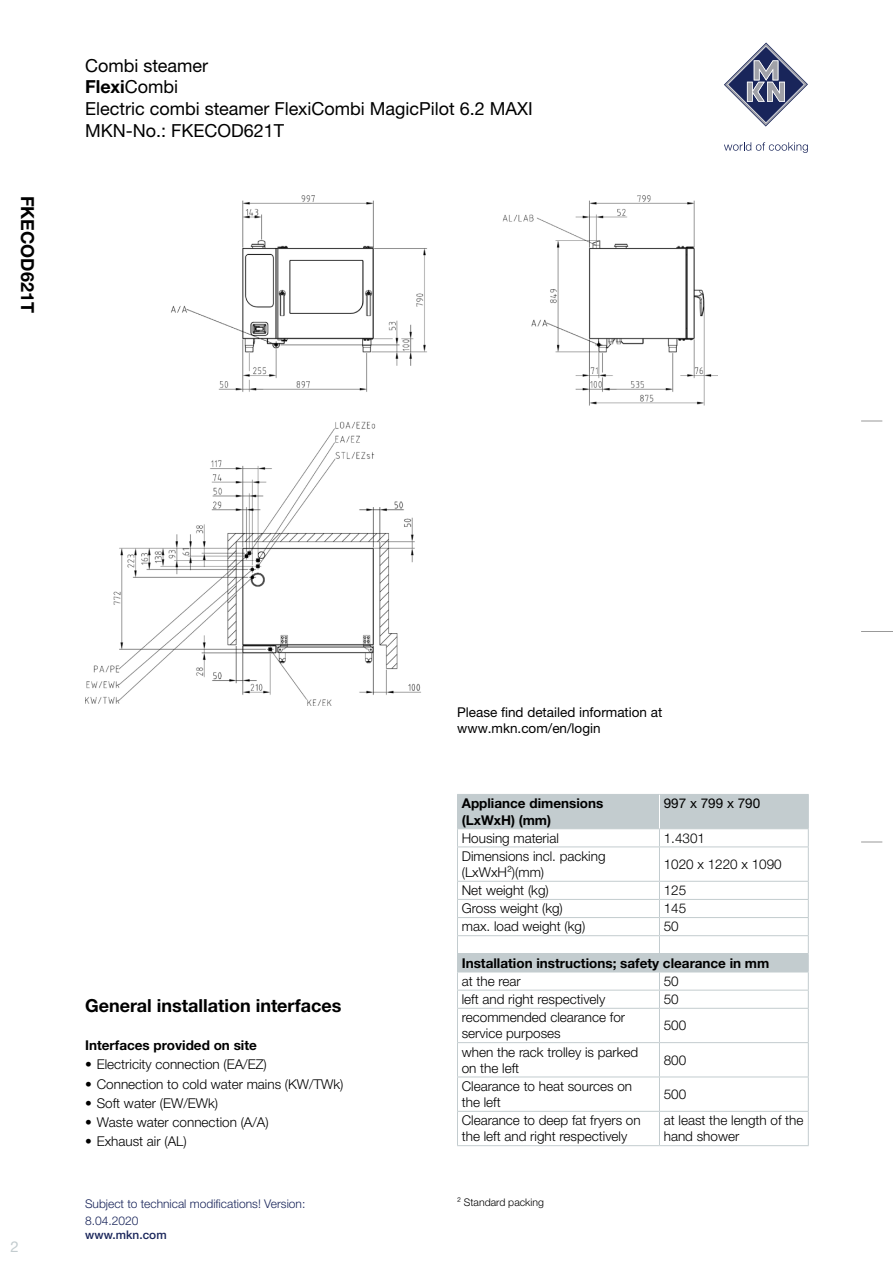
<style>
.page{position:relative;width:893px;height:1263px;background:#fff}
.page>*{position:absolute;margin:0;border:0;box-sizing:border-box;transform-origin:0 0}
.t1{font:18px/21.6px "Helvetica Neue LTW1 G";color:#000}
.t2{font:700 18px "Helvetica Neue LTW1 G";color:#000}
.t3{font:15px "Helvetica Neue LTW1 G";color:#c3cccf}
.t4{font:300 13.5px/16.2px "Helvetica Neue LTW1 G";color:#000}
.t5{font:700 13.5px/16.2px "Helvetica Neue LTW1 G";color:#000}
.t6{font:13.5px/16.2px "Helvetica Neue LTW1 G";color:#000}
.t7{font:300 12px/16.5px "Helvetica Neue LTW1 G";color:#19255a}
.t8{font:500 11.85px "Helvetica Neue LTW1 G";color:#19255a}
.t9{font:300 10.5px "Helvetica Neue LTW1 G";color:#000}
.s1{font-weight:700}
</style>
<div class="page">
<svg style="left:861px;top:421px;width:21px;height:1px"></svg>
<hr style="left:861px;top:631px;width:32px;height:1px;background:#999">
<svg style="left:861px;top:842px;width:21px;height:1px"></svg>
<svg style="left:724px;top:43px;width:84px;height:84px"></svg>
<svg style="left:724px;top:142px;width:84px;height:11px"></svg>
<img style="left:85px;top:196px;width:632px;height:510px">
<div style="left:457px;top:954px;width:351px;height:18px;background:#c3cccf"></div>
<hr style="left:457px;top:881px;width:202px;height:1px;background:#c3cccf">
<hr style="left:659px;top:881px;width:150px;height:1px;background:#c3cccf">
<hr style="left:457px;top:899px;width:202px;height:1px;background:#c3cccf">
<hr style="left:659px;top:899px;width:150px;height:1px;background:#c3cccf">
<hr style="left:457px;top:917px;width:202px;height:1px;background:#c3cccf">
<hr style="left:659px;top:917px;width:150px;height:1px;background:#c3cccf">
<hr style="left:457px;top:935px;width:202px;height:1px;background:#c3cccf">
<hr style="left:659px;top:935px;width:150px;height:1px;background:#c3cccf">
<svg style="left:457px;top:795px;width:352px;height:51px"></svg>
<hr style="left:457px;top:846px;width:202px;height:1px;background:#c3cccf">
<hr style="left:659px;top:846px;width:150px;height:1px;background:#c3cccf">
<hr style="left:457px;top:990px;width:202px;height:1px;background:#c3cccf">
<hr style="left:659px;top:990px;width:150px;height:1px;background:#c3cccf">
<svg style="left:659px;top:972px;width:1px;height:36px"></svg>
<hr style="left:457px;top:1008px;width:202px;height:1px;background:#c3cccf">
<hr style="left:457px;top:1009px;width:1px;height:33px;background:#c3cccf">
<hr style="left:659px;top:1008px;width:150px;height:1px;background:#c3cccf">
<hr style="left:659px;top:1009px;width:1px;height:33px;background:#c3cccf">
<hr style="left:808px;top:1009px;width:1px;height:33px;background:#c3cccf">
<hr style="left:457px;top:1042px;width:202px;height:1px;background:#c3cccf">
<hr style="left:457px;top:1043px;width:1px;height:33px;background:#c3cccf">
<hr style="left:659px;top:1042px;width:150px;height:1px;background:#c3cccf">
<hr style="left:659px;top:1043px;width:1px;height:33px;background:#c3cccf">
<hr style="left:808px;top:1043px;width:1px;height:33px;background:#c3cccf">
<hr style="left:457px;top:1076px;width:202px;height:1px;background:#c3cccf">
<hr style="left:457px;top:1077px;width:1px;height:34px;background:#c3cccf">
<hr style="left:659px;top:1076px;width:150px;height:1px;background:#c3cccf">
<hr style="left:659px;top:1077px;width:1px;height:34px;background:#c3cccf">
<hr style="left:808px;top:1077px;width:1px;height:34px;background:#c3cccf">
<hr style="left:457px;top:1111px;width:202px;height:1px;background:#c3cccf">
<hr style="left:457px;top:1112px;width:1px;height:33px;background:#c3cccf">
<hr style="left:659px;top:1111px;width:150px;height:1px;background:#c3cccf">
<hr style="left:659px;top:1112px;width:1px;height:33px;background:#c3cccf">
<hr style="left:808px;top:1112px;width:1px;height:33px;background:#c3cccf">
<hr style="left:457px;top:1145px;width:202px;height:1px;background:#c3cccf">
<hr style="left:659px;top:1145px;width:150px;height:1px;background:#c3cccf">
<hr style="left:457px;top:794px;width:202px;height:1px;background:#c3cccf">
<hr style="left:457px;top:795px;width:1px;height:33px;background:#c3cccf">
<hr style="left:659px;top:794px;width:150px;height:1px;background:#c3cccf">
<hr style="left:808px;top:795px;width:1px;height:33px;background:#c3cccf">
<hr style="left:457px;top:847px;width:1px;height:34px;background:#c3cccf">
<hr style="left:659px;top:847px;width:1px;height:34px;background:#c3cccf">
<hr style="left:808px;top:847px;width:1px;height:34px;background:#c3cccf">
<svg style="left:659px;top:882px;width:1px;height:71px"></svg>
<hr style="left:659px;top:795px;width:1px;height:33px;background:#fff">
<hr style="left:457px;top:953px;width:202px;height:1px;background:#c3cccf">
<svg style="left:457px;top:882px;width:1px;height:126px"></svg>
<hr style="left:659px;top:953px;width:150px;height:1px;background:#c3cccf">
<svg style="left:808px;top:882px;width:1px;height:126px"></svg>
<hr style="left:457px;top:971px;width:202px;height:1px;background:#c3cccf">
<hr style="left:659px;top:971px;width:150px;height:1px;background:#c3cccf">
<h1 class="t2" style="left:39px;top:196px;width:119px;rotate:90deg">FKECOD621T</h1>
<h1 class="t1" style="left:85px;top:54px;width:449px">Combi steamer<br><span class="s1">Flexi</span>Combi<br>Electric combi steamer FlexiCombi MagicPilot 6.2 MAXI<br>MKN-No.: FKECOD621T</h1>
<p class="t3" style="left:11px;top:1237px;width:10px">2</p>
<h1 class="t2" style="left:85px;top:994px;width:258px">General installation interfaces</h1>
<p class="t5" style="left:85px;top:1037px;width:173px">Interfaces provided on site</p>
<p class="t4" style="left:85px;top:1056px;width:183px">• Electricity connection (EA/EZ)</p>
<p class="t4" style="left:85px;top:1075px;width:260px">• Connection to cold water mains (KW/TWk)</p>
<p class="t4" style="left:85px;top:1095px;width:135px">• Soft water (EW/EWk)</p>
<p class="t4" style="left:85px;top:1114px;width:185px">• Waste water connection (A/A)</p>
<p class="t4" style="left:85px;top:1133px;width:103px">• Exhaust air (AL)</p>
<p class="t7" style="left:85px;top:1196px;width:222px">Subject to technical modifications! Version:<br>8.04.2020</p>
<p class="t8" style="left:85px;top:1227px;width:83px">www.mkn.com</p>
<p class="t6" style="left:457px;top:704px;width:207px">Please find detailed information at www.mkn.com/en/login</p>
<p class="t5" style="left:462px;top:795px;width:143px">Appliance dimensions (LxWxH) (mm)</p>
<p class="t6" style="left:664px;top:795px;width:98px">997 x 799 x 790</p>
<p class="t4" style="left:462px;top:830px;width:99px">Housing material</p>
<p class="t4" style="left:664px;top:830px;width:43px">1.4301</p>
<p class="t4" style="left:462px;top:848px;width:145px">Dimensions incl. packing (LxWxH²)(mm)</p>
<p class="t4" style="left:664px;top:856px;width:120px">1020 x 1220 x 1090</p>
<p class="t4" style="left:462px;top:882px;width:89px">Net weight (kg)</p>
<p class="t4" style="left:664px;top:882px;width:24px">125</p>
<p class="t4" style="left:462px;top:900px;width:103px">Gross weight (kg)</p>
<p class="t4" style="left:664px;top:900px;width:24px">145</p>
<p class="t4" style="left:462px;top:918px;width:125px">max. load weight (kg)</p>
<p class="t4" style="left:664px;top:918px;width:17px">50</p>
<p class="t5" style="left:462px;top:955px;width:309px">Installation instructions; safety clearance in mm</p>
<p class="t4" style="left:462px;top:973px;width:61px">at the rear</p>
<p class="t4" style="left:664px;top:973px;width:17px">50</p>
<p class="t4" style="left:462px;top:991px;width:145px">left and right respectively</p>
<p class="t4" style="left:664px;top:991px;width:17px">50</p>
<p class="t4" style="left:462px;top:1009px;width:165px">recommended clearance for service purposes</p>
<p class="t4" style="left:664px;top:1017px;width:24px">500</p>
<p class="t4" style="left:462px;top:1043px;width:178px">when the rack trolley is parked on the left</p>
<p class="t4" style="left:664px;top:1052px;width:24px">800</p>
<p class="t4" style="left:462px;top:1078px;width:172px">Clearance to heat sources on the left</p>
<p class="t4" style="left:664px;top:1086px;width:24px">500</p>
<p class="t4" style="left:462px;top:1112px;width:180px">Clearance to deep fat fryers on the left and right respectively</p>
<p class="t4" style="left:664px;top:1112px;width:141px">at least the length of the hand shower</p>
<p class="t9" style="left:457px;top:1196px;width:88px">² Standard packing</p>
</div>
